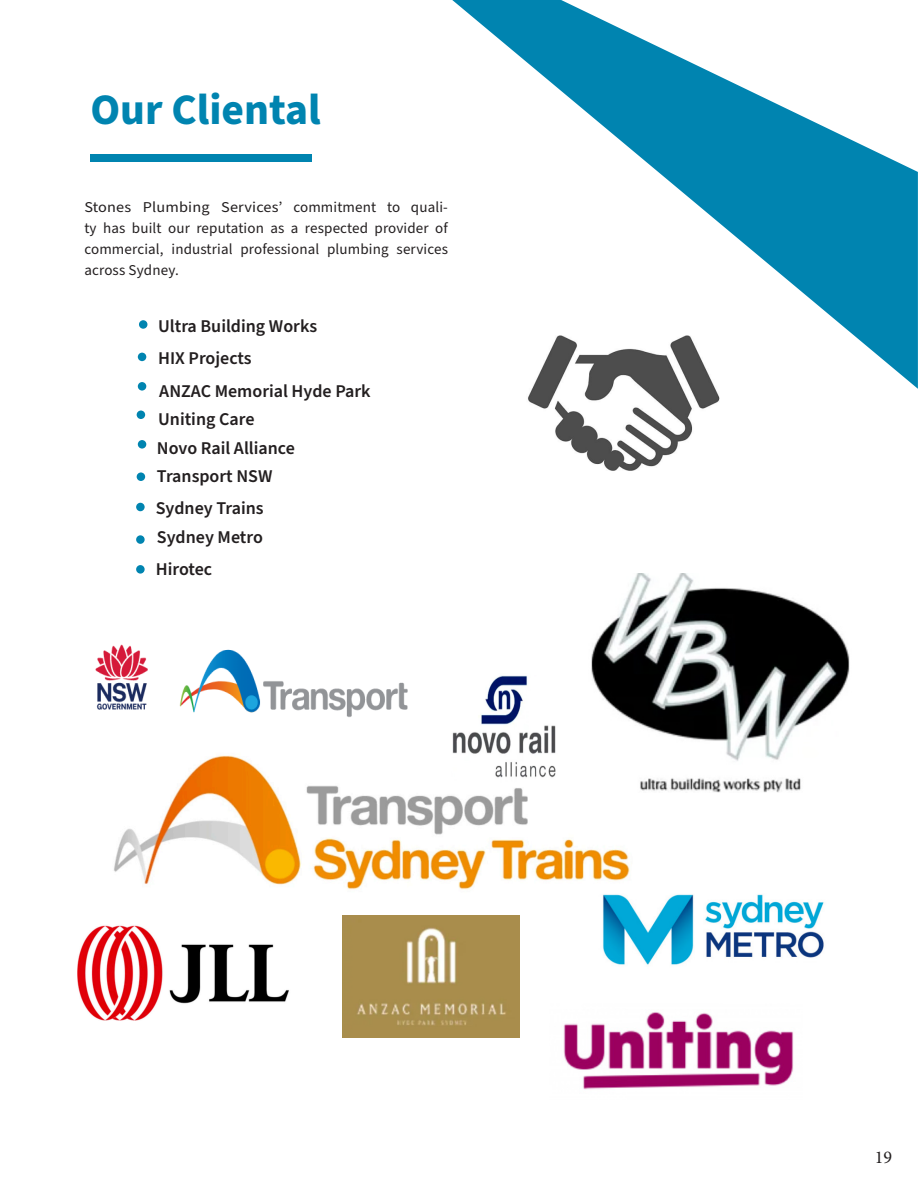
<style>
.page{position:relative;width:918px;height:1188px;background:#fff}
.page>*{position:absolute;margin:0;border:0;box-sizing:border-box;transform-origin:0 0}
.Title_2{font:700 43.5px "Source Sans Pro";color:#0084b0}
.Sub_Title{font:600 18px "Source Sans Pro";color:#231f20}
.t1{font:18px "Minion Pro";color:#231f20}
.Body_Text{font:15px/21px "Source Sans Pro";letter-spacing:.01em;color:#231f20;text-align:justify;scale:1.08 1}
</style>
<div class="page">
<img style="left:528px;top:389px;width:192px;height:82px">
<div style="left:136px;top:503px;width:9px;height:8px;background:#0084b0;border-radius:50%"></div>
<div style="left:139px;top:320px;width:8px;height:9px;background:#0084b0;border-radius:50%"></div>
<div style="left:138px;top:353px;width:8px;height:8px;background:#0084b0;border-radius:50%"></div>
<div style="left:138px;top:382px;width:8px;height:9px;background:#0084b0;border-radius:50%"></div>
<div style="left:138px;top:440px;width:8px;height:9px;background:#0084b0;border-radius:50%"></div>
<div style="left:137px;top:472px;width:8px;height:9px;background:#0084b0;border-radius:50%"></div>
<div style="left:136px;top:565px;width:9px;height:9px;background:#0084b0;border-radius:50%"></div>
<div style="left:136px;top:535px;width:9px;height:9px;background:#0084b0;border-radius:50%"></div>
<div style="left:137px;top:411px;width:8px;height:8px;background:#0084b0;border-radius:50%"></div>
<svg style="left:452px;top:0;width:466px;height:389px"></svg>
<img style="left:114px;top:755px;width:516px;height:135px">
<img style="left:603px;top:894px;width:221px;height:71px">
<img style="left:95px;top:644px;width:313px;height:73px">
<img style="left:589px;top:574px;width:261px;height:219px">
<img style="left:452px;top:675px;width:107px;height:108px">
<img style="left:77px;top:925px;width:212px;height:96px">
<img style="left:342px;top:915px;width:177px;height:122px">
<img style="left:563px;top:1012px;width:231px;height:78px">
<div style="left:90px;top:154px;width:222px;height:8px;background:#0084b0"></div>
<p class="Title_2" style="left:90px;top:80px;width:232px">Our Cliental</p>
<p class="Body_Text" style="left:84px;top:197px;width:338px">Stones Plumbing Services’ commitment to quali&shy;ty has built our reputation as a respected provider of commercial, industrial professional plumbing services across Sydney.</p>
<p class="Sub_Title" style="left:158px;top:314px;width:161px">Ultra Building Works</p>
<p class="Sub_Title" style="left:158px;top:346px;width:95px">HIX Projects</p>
<p class="Sub_Title" style="left:159px;top:379px;width:213px">ANZAC Memorial Hyde Park</p>
<p class="Sub_Title" style="left:158px;top:407px;width:98px">Uniting Care</p>
<p class="Sub_Title" style="left:157px;top:436px;width:140px">Novo Rail Alliance</p>
<p class="Sub_Title" style="left:157px;top:464px;width:117px">Transport NSW</p>
<p class="Sub_Title" style="left:156px;top:496px;width:109px">Sydney Trains</p>
<p class="Sub_Title" style="left:157px;top:525px;width:108px">Sydney Metro</p>
<p class="Sub_Title" style="left:156px;top:557px;width:58px">Hirotec</p>
<p class="t1" style="left:875px;top:1145px;width:19px">19</p>
</div>
